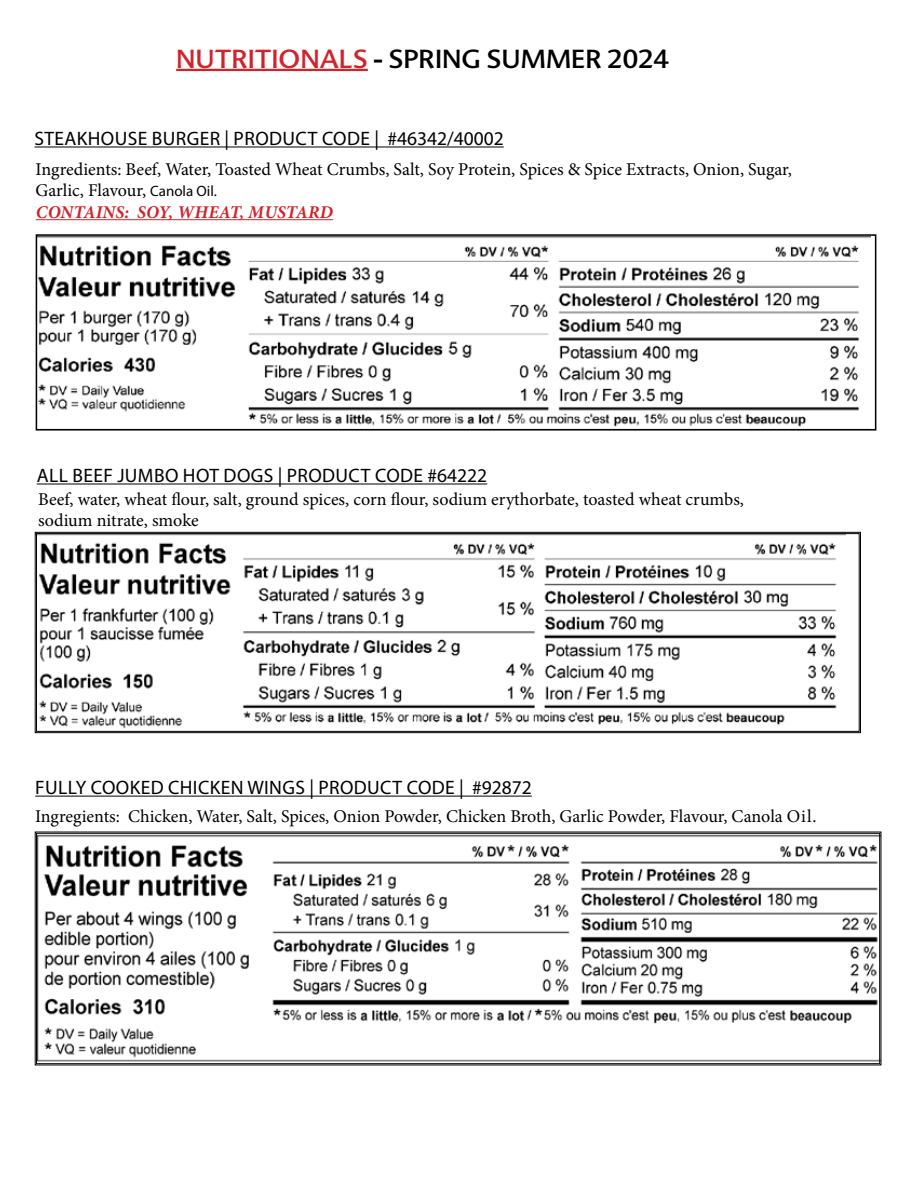
<style>
.page{position:relative;width:918px;height:1188px;background:#fff}
.page>*{position:absolute;margin:0;border:0;box-sizing:border-box;transform-origin:0 0}
.t1{font:25.5px "Advert";color:#000}
.t2{font:19.5px "Myriad Pro";letter-spacing:.02em;color:#000}
.t3{font:18px/21.6px "Minion Pro";color:#000}
.s1{color:#d2232a}
.s2{font-family:"Myriad Pro";font-size:15px}
.s3{font-weight:700;font-style:italic;color:#d2232a}
</style>
<div class="page">
<img style="left:39px;top:237px;width:831px;height:190px">
<div style="left:36px;top:234px;width:840px;height:197px;border:2px solid #000"></div>
<hr style="left:35px;top:147px;width:469px;height:1px;background:#000">
<hr style="left:36px;top:219px;width:297px;height:1px;background:#d2232a">
<svg style="left:35px;top:832px;width:846px;height:233px"></svg>
<div style="left:36px;top:833px;width:844px;height:231px;border:1px solid #000"></div>
<hr style="left:35px;top:796px;width:497px;height:1px;background:#000">
<hr style="left:176px;top:69px;width:192px;height:2px;background:#d2232a">
<svg style="left:35px;top:532px;width:826px;height:201px"></svg>
<div style="left:36px;top:533px;width:823px;height:199px;border:1px solid #000"></div>
<hr style="left:37px;top:484px;width:450px;height:1px;background:#000">
<h1 class="t1" style="left:176px;top:44px;width:494px"><span class="s1">NUTRITIONALS</span> - SPRING SUMMER 2024</h1>
<p class="t2" style="left:35px;top:126px;width:471px">STEAKHOUSE BURGER | PRODUCT CODE | #46342/40002</p>
<p class="t3" style="left:36px;top:158px;width:758px">Ingredients: Beef, Water, Toasted Wheat Crumbs, Salt, Soy Protein, Spices &amp; Spice Extracts, Onion, Sugar,<br>Garlic, Flavour, <span class="s2">Canola Oil.<br></span><span class="s3">CONTAINS: SOY, WHEAT, MUSTARD</span></p>
<p class="t2" style="left:37px;top:463px;width:452px">ALL BEEF JUMBO HOT DOGS | PRODUCT CODE #64222</p>
<p class="t3" style="left:38px;top:489px;width:707px;line-height:21px">Beef, water, wheat flour, salt, ground spices, corn flour, sodium erythorbate, toasted wheat crumbs, sodium nitrate, smoke</p>
<p class="t2" style="left:35px;top:776px;width:498px">FULLY COOKED CHICKEN WINGS | PRODUCT CODE | #92872</p>
<p class="t3" style="left:35px;top:805px;width:783px">Ingregients: Chicken, Water, Salt, Spices, Onion Powder, Chicken Broth, Garlic Powder, Flavour, Canola Oil.</p>
</div>
